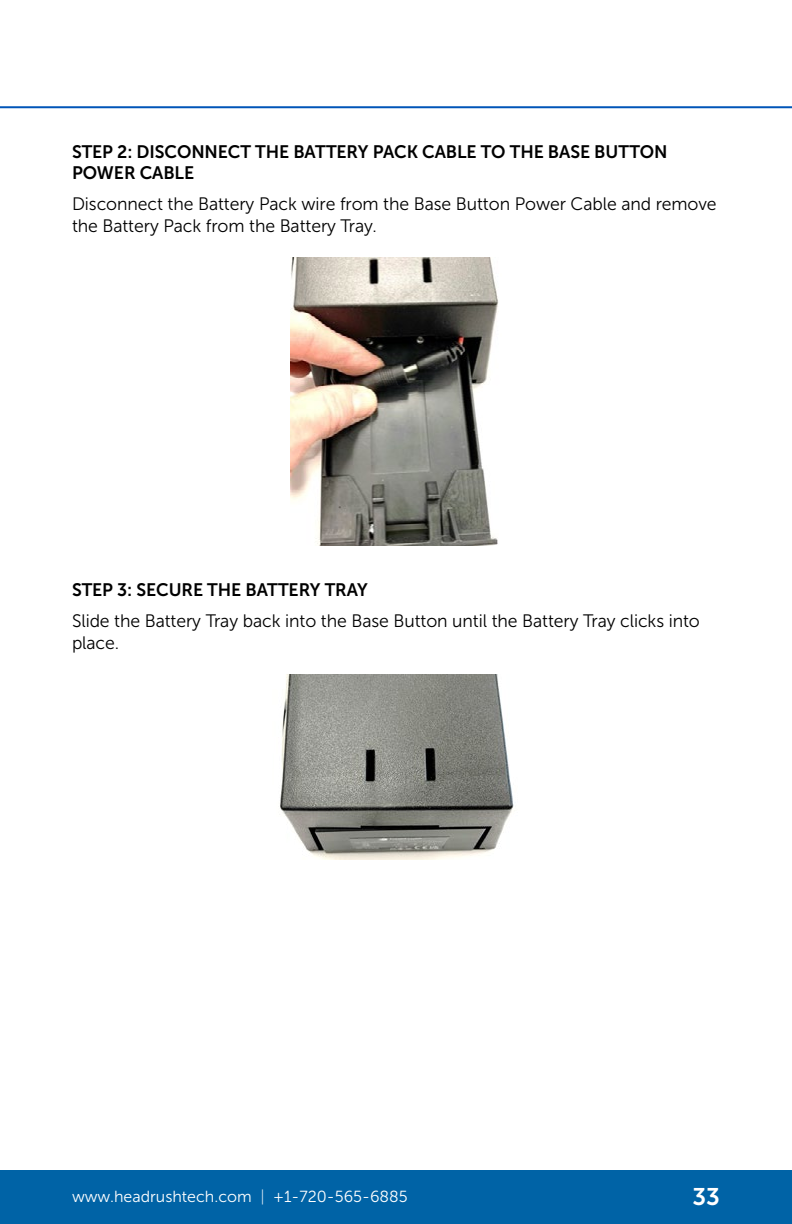
<style>
.page{position:relative;width:792px;height:1224px;background:#fff}
.page>*{position:absolute;margin:0;border:0;box-sizing:border-box;transform-origin:0 0}
.t1{font:24px "Museo Sans 700";color:#fff}
.t2{font:18px/22px "Museo Sans 300";letter-spacing:-.005em;color:#000}
.t3{font:18px/22px "Museo Sans 700";letter-spacing:-.005em;color:#000}
.t4{font:16px "Museo Sans 300";color:#fff}
.s1{font-family:"Museo Sans 100"}
</style>
<div class="page">
<div style="left:0;top:1170px;width:792px;height:54px;background:#0063a6"></div>
<hr style="left:0;top:106px;width:792px;height:2px;background:#0055b8">
<img style="left:291px;top:258px;width:208px;height:288px">
<img style="left:280px;top:674px;width:234px;height:186px">
<p class="t3" style="left:72px;top:140px;width:597px">STEP 2: DISCONNECT THE BATTERY PACK CABLE TO THE BASE BUTTON<br>POWER CABLE</p>
<p class="t2" style="left:72px;top:193px;width:646px">Disconnect the Battery Pack wire from the Base Button Power Cable and remove the Battery Pack from the Battery Tray.</p>
<p class="t3" style="left:72px;top:579px;width:297px">STEP 3: SECURE THE BATTERY TRAY</p>
<p class="t2" style="left:72px;top:610px;width:629px">Slide the Battery Tray back into the Base Button until the Battery Tray clicks into place.</p>
<p class="t4" style="left:72px;top:1188px;width:337px">www.headrushtech.com <span class="s1">|</span> +1-720-565-6885</p>
<h1 class="t1" style="left:692px;top:1183px;width:29px">33</h1>
</div>
